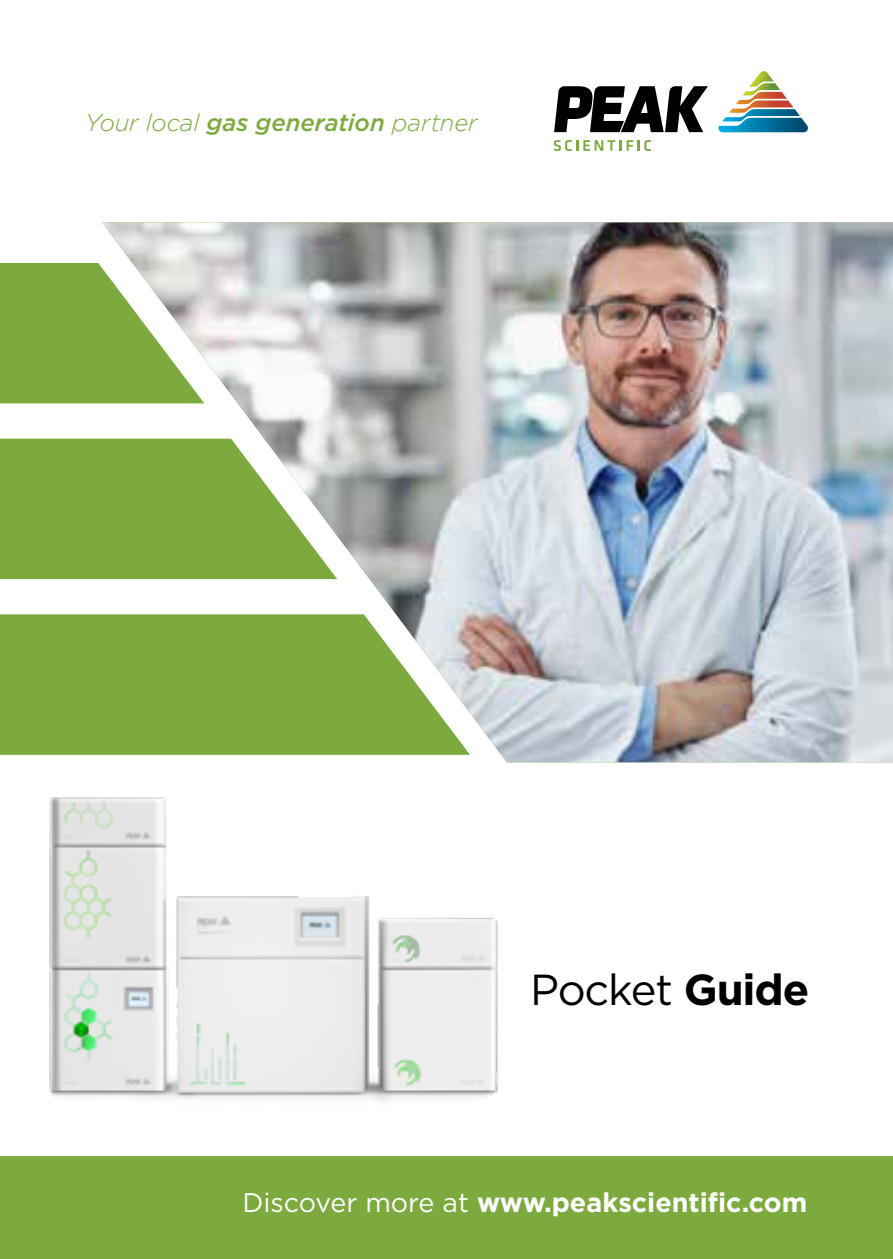
<style>
.page{position:relative;width:893px;height:1259px;background:#fff}
.page>*{position:absolute;margin:0;border:0;box-sizing:border-box;transform-origin:0 0}
.t1{font:43.5px "Gotham";letter-spacing:-.025em;color:#000}
.t2{font:700 27px "Gotham";color:#fff}
.t3{font:italic 300 24px "Gotham";letter-spacing:-.01em;color:#7daa3e}
.s1{font-weight:500}
.s2{font-weight:700}
.s3{font-weight:400}
</style>
<div class="page">
<div style="left:0;top:614px;width:102px;height:141px;background:#7daa3e"></div>
<div style="left:0;top:263px;width:102px;height:140px;background:#7daa3e"></div>
<div style="left:0;top:439px;width:102px;height:140px;background:#7daa3e"></div>
<div style="left:0;top:1157px;width:893px;height:102px;background:#7daa3e"></div>
<img style="left:102px;top:222px;width:791px;height:540px">
<svg style="left:554px;top:86px;width:154px;height:46px"></svg>
<svg style="left:554px;top:140px;width:97px;height:11px"></svg>
<svg style="left:718px;top:71px;width:90px;height:61px"></svg>
<img style="left:32px;top:742px;width:515px;height:360px">
<p class="t3" style="left:85px;top:110px;width:394px">Your local <span class="s1">gas generation</span> partner</p>
<h1 class="t1" style="left:530px;top:961px;width:281px">Pocket <span class="s2">Guide</span></h1>
<p class="t2" style="left:242px;top:1186px;width:566px"><span class="s3">Discover more at</span> www.peakscientific.com</p>
</div>
